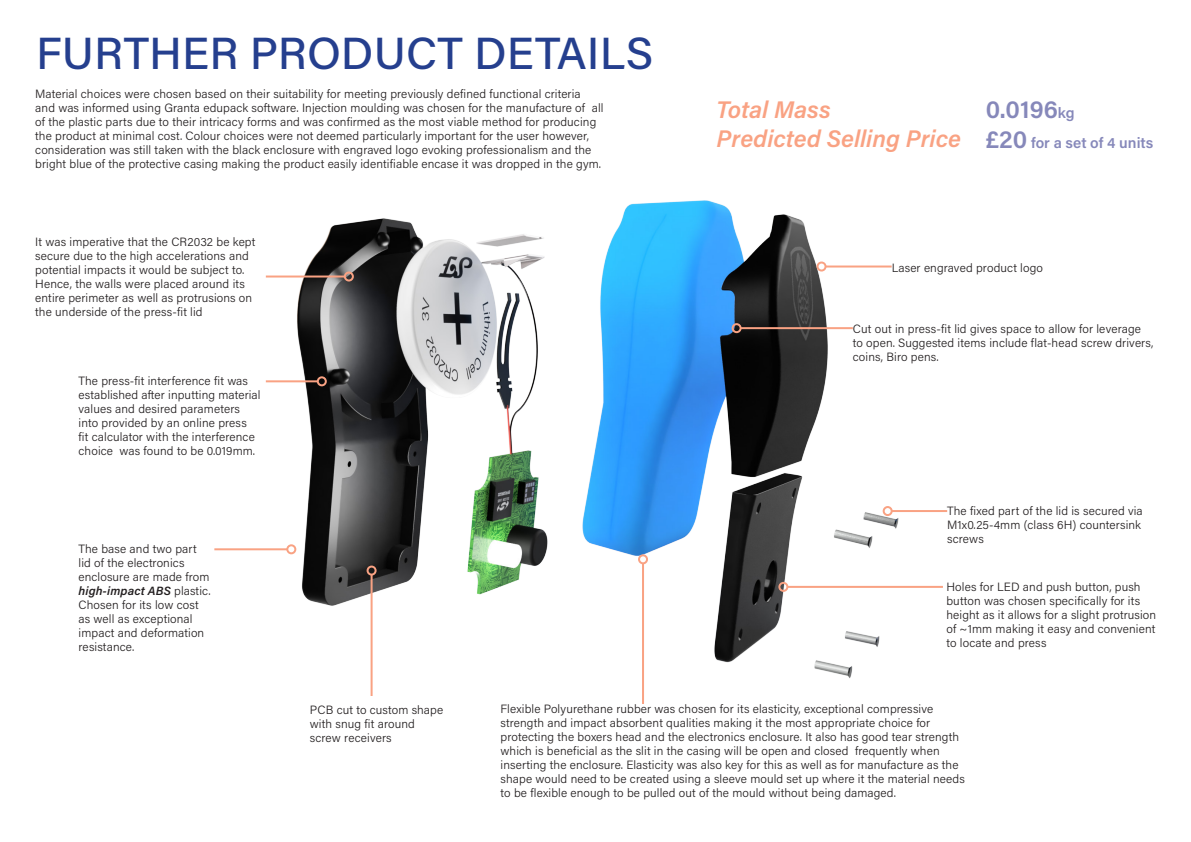
<style>
.page{position:relative;width:1191px;height:842px;background:#fff}
.page>*{position:absolute;margin:0;border:0;box-sizing:border-box;transform-origin:0 0}
.Page_Heading{font:500 45px "Acumin Pro";color:#253f8e}
.Page_Heading-2{font:600 25px "Acumin Pro";color:#8688ba}
.Page_Heading-3{font:italic 600 24px "Acumin Pro";color:#f9a283}
.Page_Heading-4{font:600 15px "Acumin Pro";color:#8688ba}
.t1{font:300 12px/14px "Acumin Pro";letter-spacing:.01em;color:#231f20}
.s1{font-weight:600;font-style:italic}
.s2{font-size:15px}
.s3{font-size:25px}
</style>
<div class="page">
<img style="left:282px;top:200px;width:666px;height:488px">
<hr style="left:266px;top:380px;width:52px;height:2px;background:#f9a283">
<div style="left:317px;top:376px;width:10px;height:10px;border:2px solid #f9a283;border-radius:50%"></div>
<hr style="left:266px;top:275px;width:79px;height:2px;background:#f9a283">
<div style="left:344px;top:271px;width:10px;height:10px;border:2px solid #f9a283;border-radius:50%"></div>
<hr style="left:214px;top:548px;width:73px;height:2px;background:#f9a283">
<div style="left:286px;top:544px;width:10px;height:10px;border:2px solid #f9a283;border-radius:50%"></div>
<hr style="left:370px;top:575px;width:2px;height:121px;background:#f9a283">
<div style="left:366px;top:566px;width:10px;height:10px;border:2px solid #f9a283;border-radius:50%"></div>
<hr style="left:642px;top:563px;width:2px;height:141px;background:#f9a283">
<div style="left:638px;top:554px;width:10px;height:10px;border:2px solid #f9a283;border-radius:50%"></div>
<hr style="left:825px;top:265px;width:66px;height:2px;background:#f9a283">
<div style="left:816px;top:261px;width:10px;height:10px;border:2px solid #f9a283;border-radius:50%"></div>
<hr style="left:740px;top:327px;width:113px;height:2px;background:#f9a283">
<div style="left:731px;top:323px;width:10px;height:10px;border:2px solid #f9a283;border-radius:50%"></div>
<hr style="left:891px;top:510px;width:56px;height:2px;background:#f9a283">
<div style="left:882px;top:506px;width:10px;height:10px;border:2px solid #f9a283;border-radius:50%"></div>
<hr style="left:787px;top:586px;width:156px;height:2px;background:#f9a283">
<div style="left:778px;top:582px;width:10px;height:10px;border:2px solid #f9a283;border-radius:50%"></div>
<p class="Page_Heading" style="left:36px;top:22px;width:619px">FURTHER PRODUCT DETAILS</p>
<p class="t1" style="left:35px;top:86px;width:570px">Material choices were chosen based on their suitability for meeting previously defined functional criteria<br>and was informed using Granta edupack software. Injection moulding was chosen for the manufacture of all of the plastic parts due to their intricacy forms and was confirmed as the most viable method for producing the product at minimal cost. Colour choices were not deemed particularly important for the user however, consideration was still taken with the black enclosure with engraved logo evoking professionalism and the bright blue of the protective casing making the product easily identifiable encase it was dropped in the gym.</p>
<p class="t1" style="left:35px;top:234px;width:222px">It was imperative that the CR2032 be kept secure due to the high accelerations and potential impacts it would be subject to.<br>Hence, the walls were placed around its entire perimeter as well as protrusions on the underside of the press-fit lid</p>
<p class="t1" style="left:79px;top:373px;width:183px">The press-fit interference fit was established after inputting material values and desired parameters into provided by an online press<br>fit calculator with the interference choice was found to be 0.019mm.</p>
<p class="t1" style="left:79px;top:541px;width:133px">The base and two part lid of the electronics enclosure are made from <span class="s1">high-impact ABS</span> plastic.<br>Chosen for its low cost as well as exceptional impact and deformation resistance.</p>
<p class="Page_Heading-3" style="left:716px;top:92px;width:116px">Total Mass</p>
<p class="Page_Heading-3" style="left:716px;top:121px;width:246px">Predicted Selling Price</p>
<p class="Page_Heading-2" style="left:986px;top:92px;width:90px">0.0196<span class="s2">kg</span></p>
<p class="Page_Heading-4" style="left:986px;top:133px;width:169px"><span class="s3">£20</span> for a set of 4 units</p>
<p class="t1" style="left:891px;top:260px;width:153px">Laser engraved product logo</p>
<p class="t1" style="left:853px;top:321px;width:302px">Cut out in press-fit lid gives space to allow for leverage to open. Suggested items include flat-head screw drivers, coins, Biro pens.</p>
<p class="t1" style="left:947px;top:503px;width:197px">The fixed part of the lid is secured via<br>M1x0.25-4mm (class 6H) countersink screws</p>
<p class="t1" style="left:946px;top:579px;width:211px">Holes for LED and push button, push button was chosen specifically for its height as it allows for a slight protrusion of ~1mm making it easy and convenient to locate and press</p>
<p class="t1" style="left:310px;top:702px;width:135px">PCB cut to custom shape with snug fit around screw receivers</p>
<p class="t1" style="left:500px;top:701px;width:466px">Flexible Polyurethane rubber was chosen for its elasticity, exceptional compressive strength and impact absorbent qualities making it the most appropriate choice for protecting the boxers head and the electronics enclosure. It also has good tear strength which is beneficial as the slit in the casing will be open and closed frequently when inserting the enclosure. Elasticity was also key for this as well as for manufacture as the shape would need to be created using a sleeve mould set up where it the material needs to be flexible enough to be pulled out of the mould without being damaged.</p>
</div>
